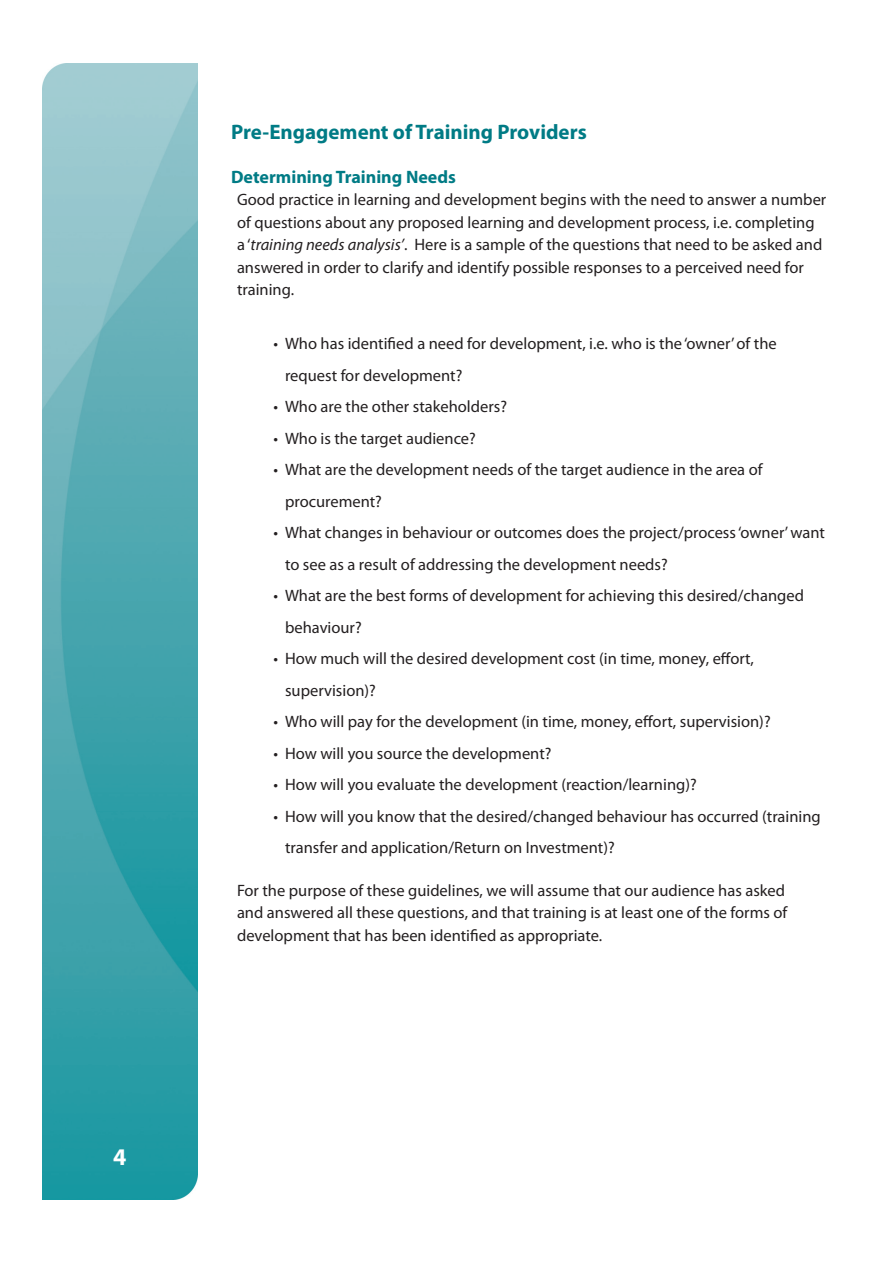
<style>
.page{position:relative;width:893px;height:1263px;background:#fff}
.page>*{position:absolute;margin:0;border:0;box-sizing:border-box;transform-origin:0 0}
.t1{font:700 24px "Myriad Pro";color:#fff}
.Myrid_Header{font:700 21px "Myriad Pro";color:#007b85}
.Myrid_Sub_Header_12p{font:700 18px "Myriad Pro";color:#007b85}
.Myrid_Text_Tabs_Bull{font:16.5px/31.5px "Myriad Pro";color:#231f20}
.Myrid_Text{font:16.5px/22.5px "Myriad Pro";color:#231f20}
.s1{font-style:italic}
</style>
<div class="page">
<img style="left:43px;top:64px;width:154px;height:1135px">
<h1 class="t1" style="left:113px;top:1142px;width:15px">4</h1>
<p class="Myrid_Header" style="left:231px;top:118px;width:357px">Pre-Engagement of Training Providers</p>
<p class="Myrid_Sub_Header_12p" style="left:231px;top:165px;width:226px">Determining Training Needs</p>
<p class="Myrid_Text" style="left:237px;top:188px;width:591px">Good practice in learning and development begins with the need to answer a number of questions about any proposed learning and development process, i.e. completing a ‘<span class="s1">training needs analysis’</span>. Here is a sample of the questions that need to be asked and answered in order to clarify and identify possible responses to a perceived need for training.</p>
<p class="Myrid_Text_Tabs_Bull" style="left:285px;top:328px;width:493px;text-indent:-11px">• Who has identified a need for development, i.e. who is the ‘owner’ of the request for development?</p>
<p class="Myrid_Text_Tabs_Bull" style="left:274px;top:391px;width:235px">• Who are the other stakeholders?</p>
<p class="Myrid_Text_Tabs_Bull" style="left:274px;top:422px;width:204px">• Who is the target audience?</p>
<p class="Myrid_Text_Tabs_Bull" style="left:285px;top:454px;width:479px;text-indent:-11px">• What are the development needs of the target audience in the area of procurement?</p>
<p class="Myrid_Text_Tabs_Bull" style="left:285px;top:517px;width:541px;text-indent:-11px">• What changes in behaviour or outcomes does the project/process ‘owner’ want to see as a result of addressing the development needs?</p>
<p class="Myrid_Text_Tabs_Bull" style="left:285px;top:580px;width:520px;text-indent:-11px">• What are the best forms of development for achieving this desired/changed behaviour?</p>
<p class="Myrid_Text_Tabs_Bull" style="left:285px;top:643px;width:470px;text-indent:-11px">• How much will the desired development cost (in time, money, effort, supervision)?</p>
<p class="Myrid_Text_Tabs_Bull" style="left:274px;top:706px;width:499px">• Who will pay for the development (in time, money, effort, supervision)?</p>
<p class="Myrid_Text_Tabs_Bull" style="left:274px;top:737px;width:279px">• How will you source the development?</p>
<p class="Myrid_Text_Tabs_Bull" style="left:274px;top:769px;width:425px">• How will you evaluate the development (reaction/learning)?</p>
<p class="Myrid_Text_Tabs_Bull" style="left:285px;top:800px;width:537px;text-indent:-11px">• How will you know that the desired/changed behaviour has occurred (training transfer and application/Return on Investment)?</p>
<p class="Myrid_Text" style="left:237px;top:878px;width:552px">For the purpose of these guidelines, we will assume that our audience has asked and answered all these questions, and that training is at least one of the forms of development that has been identified as appropriate.</p>
</div>
